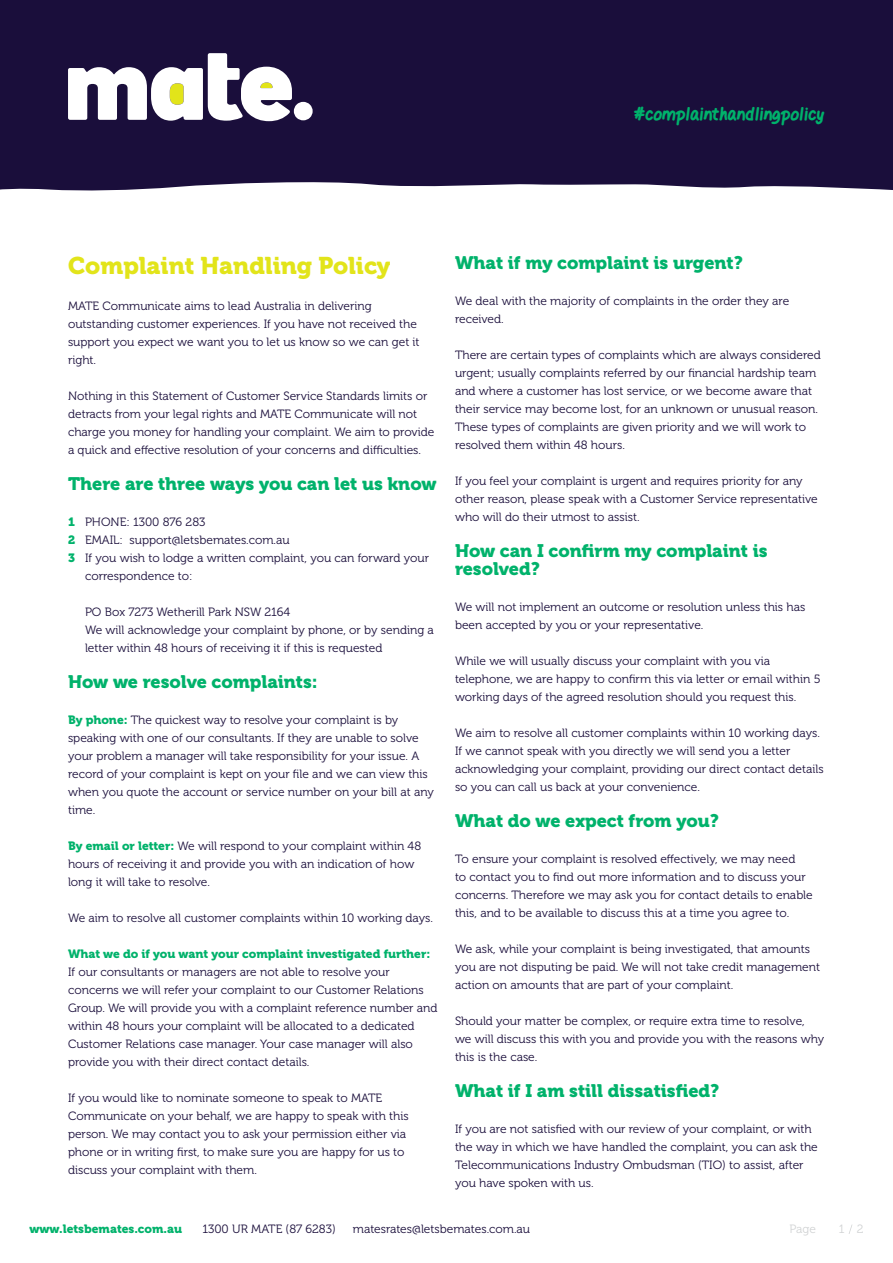
<style>
.page{position:relative;width:893px;height:1263px;background:#fff}
.page>*{position:absolute;margin:0;border:0;box-sizing:border-box;transform-origin:0 0}
.t1{font:24px "Museo 900";color:#e2e41a}
.t2{font:18px/18px "Museo 900";color:#00b26b}
.t3{font:800 18px "Gel Pen";color:#00b26b}
.t4{font:12px/18px "Museo 300";color:#1a0e3b}
.t5{font:12px "Museo 900";color:#00b26b}
.t6{font:12px "Museo 300";color:#d1d3d4}
.s1{font-family:"Museo 900";color:#00b26b}
</style>
<div class="page">
<svg style="left:849px;top:1225px;width:3px;height:9px"></svg>
<div style="left:0;top:0;width:893px;height:191px;background:#1a0e3b"></div>
<svg style="left:68px;top:53px;width:245px;height:68px"></svg>
<h2 class="t3" style="left:634px;top:105px;width:192px">#complainthandlingpolicy</h2>
<h1 class="t1" style="left:68px;top:251px;width:324px">Complaint Handling Policy</h1>
<p class="t4" style="left:68px;top:297px;width:353px">MATE Communicate aims to lead Australia in delivering outstanding customer experiences. If you have not received the support you expect we want you to let us know so we can get it right.</p>
<p class="t4" style="left:68px;top:387px;width:368px">Nothing in this Statement of Customer Service Standards limits or detracts from your legal rights and MATE Communicate will not charge you money for handling your complaint. We aim to provide a quick and effective resolution of your concerns and difficulties.</p>
<h2 class="t2" style="left:68px;top:474px;width:370px">There are three ways you can let us know</h2>
<p class="t4" style="left:68px;top:513px;width:139px"><span class="s1">1</span> PHONE: 1300 876 283</p>
<p class="t4" style="left:68px;top:531px;width:223px"><span class="s1">2</span> EMAIL: support@letsbemates.com.au</p>
<p class="t4" style="left:68px;top:549px;width:362px"><span class="s1">3</span> If you wish to lodge a written complaint, you can forward your</p>
<p class="t4" style="left:85px;top:567px;width:109px">correspondence to:</p>
<p class="t4" style="left:85px;top:603px;width:350px">PO Box 7273 Wetherill Park NSW 2164<br>We will acknowledge your complaint by phone, or by sending a letter within 48 hours of receiving it if this is requested</p>
<h2 class="t2" style="left:68px;top:672px;width:251px">How we resolve complaints:</h2>
<p class="t4" style="left:68px;top:711px;width:367px"><span class="s1">By phone:</span> The quickest way to resolve your complaint is by speaking with one of our consultants. If they are unable to solve your problem a manager will take responsibility for your issue. A record of your complaint is kept on your file and we can view this when you quote the account or service number on your bill at any time.</p>
<p class="t4" style="left:68px;top:837px;width:355px"><span class="s1">By email or letter:</span> We will respond to your complaint within 48 hours of receiving it and provide you with an indication of how long it will take to resolve.</p>
<p class="t4" style="left:68px;top:909px;width:367px">We aim to resolve all customer complaints within 10 working days.</p>
<p class="t5" style="left:68px;top:946px;width:364px">What we do if you want your complaint investigated further:</p>
<p class="t4" style="left:68px;top:963px;width:371px">If our consultants or managers are not able to resolve your concerns we will refer your complaint to our Customer Relations Group. We will provide you with a complaint reference number and within 48 hours your complaint will be allocated to a dedicated Customer Relations case manager. Your case manager will also provide you with their direct contact details.</p>
<p class="t4" style="left:68px;top:1089px;width:342px">If you would like to nominate someone to speak to MATE Communicate on your behalf, we are happy to speak with this person. We may contact you to ask your permission either via phone or in writing first, to make sure you are happy for us to discuss your complaint with them.</p>
<h2 class="t2" style="left:455px;top:254px;width:289px">What if my complaint is urgent?</h2>
<p class="t4" style="left:455px;top:292px;width:336px">We deal with the majority of complaints in the order they are received.</p>
<p class="t4" style="left:455px;top:346px;width:367px">There are certain types of complaints which are always considered urgent; usually complaints referred by our financial hardship team and where a customer has lost service, or we become aware that their service may become lost, for an unknown or unusual reason.<br>These types of complaints are given priority and we will work to resolved them within 48 hours.</p>
<p class="t4" style="left:455px;top:472px;width:364px">If you feel your complaint is urgent and requires priority for any other reason, please speak with a Customer Service representative who will do their utmost to assist.</p>
<h2 class="t2" style="left:455px;top:542px;width:314px">How can I confirm my complaint is resolved?</h2>
<p class="t4" style="left:455px;top:598px;width:352px">We will not implement an outcome or resolution unless this has been accepted by you or your representative.</p>
<p class="t4" style="left:455px;top:652px;width:367px">While we will usually discuss your complaint with you via telephone, we are happy to confirm this via letter or email within 5 working days of the agreed resolution should you request this.</p>
<p class="t4" style="left:455px;top:724px;width:370px">We aim to resolve all customer complaints within 10 working days.<br>If we cannot speak with you directly we will send you a letter acknowledging your complaint, providing our direct contact details so you can call us back at your convenience.</p>
<h2 class="t2" style="left:455px;top:812px;width:265px">What do we expect from you?</h2>
<p class="t4" style="left:455px;top:850px;width:359px">To ensure your complaint is resolved effectively, we may need<br>to contact you to find out more information and to discuss your concerns. Therefore we may ask you for contact details to enable this, and to be available to discuss this at a time you agree to.</p>
<p class="t4" style="left:455px;top:940px;width:367px">We ask, while your complaint is being investigated, that amounts you are not disputing be paid. We will not take credit management action on amounts that are part of your complaint.</p>
<p class="t4" style="left:455px;top:1012px;width:371px">Should your matter be complex, or require extra time to resolve, we will discuss this with you and provide you with the reasons why this is the case.</p>
<h2 class="t2" style="left:455px;top:1082px;width:266px">What if I am still dissatisfied?</h2>
<p class="t4" style="left:455px;top:1120px;width:364px">If you are not satisfied with our review of your complaint, or with the way in which we have handled the complaint, you can ask the Telecommunications Industry Ombudsman (TIO) to assist, after you have spoken with us.</p>
<p class="t5" style="left:30px;top:1222px;width:154px">www.letsbemates.com.au</p>
<p class="t4" style="left:202px;top:1220px;width:135px">1300 UR MATE (87 6283)</p>
<p class="t4" style="left:353px;top:1220px;width:179px">matesrates@letsbemates.com.au</p>
<p class="t6" style="left:789px;top:1223px;width:28px">Page</p>
<p class="t6" style="left:839px;top:1223px;width:26px">1 2</p>
</div>
